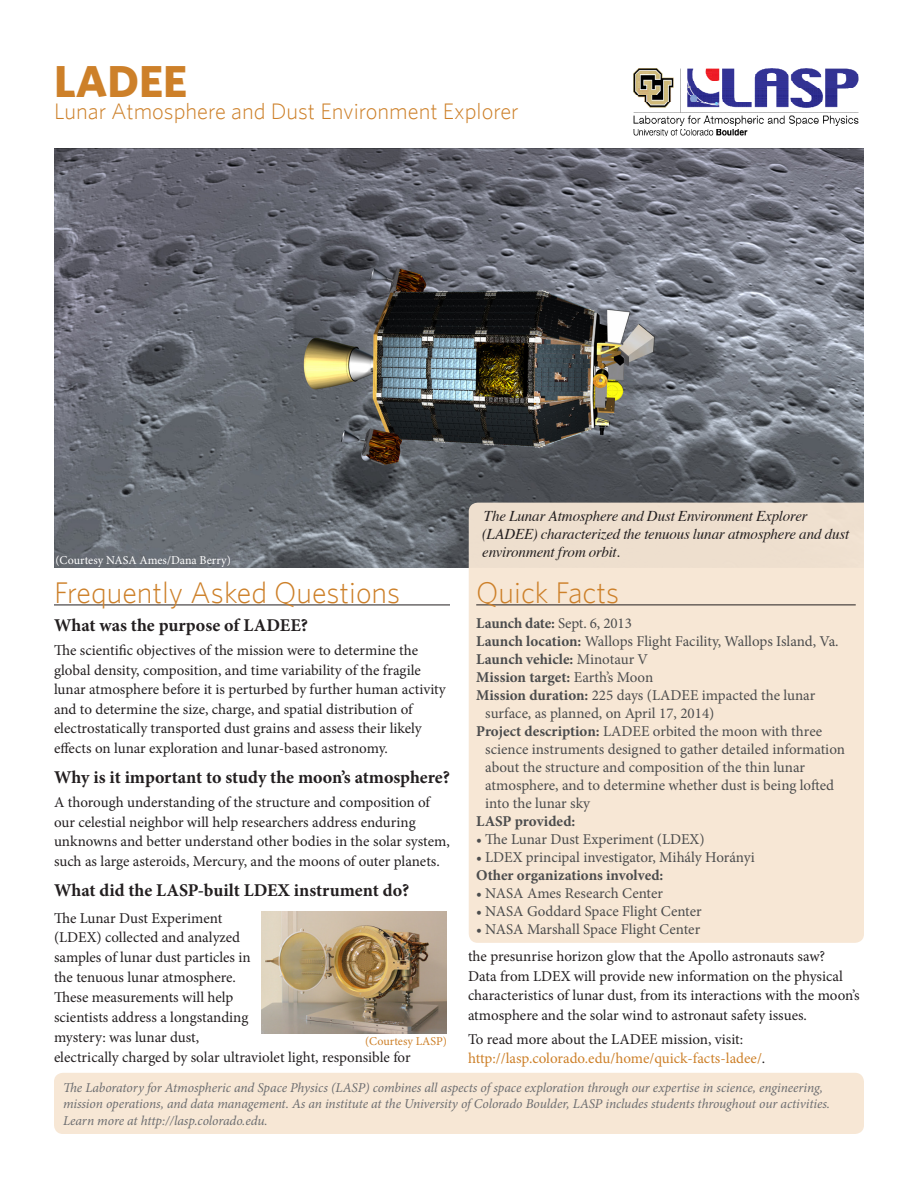
<style>
.page{position:relative;width:918px;height:1188px;background:#fff}
.page>*{position:absolute;margin:0;border:0;box-sizing:border-box;transform-origin:0 0}
.t1{font:700 45px "Whitney";color:#cd8029}
.t2{font:300 30px "Whitney";color:#cd8029}
.t3{font:300 22.5px "Whitney";color:#cd8029}
.t4{font:700 18px "Minion Pro";color:#231f20}
.t5{font:15px/19.5px "Minion Pro";color:#231f20}
.t6{font:15px/18px "Minion Pro";color:#4b4c4d}
.QUICK-Head{font:italic 15px/18px "Times";letter-spacing:-.015em;color:#231f20}
.t7{font:700 15px "Minion Pro";color:#4b4c4d}
.t8{font:15px "Minion Pro";color:#cd8029}
.t9{font:italic 13.5px/16.2px "Minion Pro";letter-spacing:-.01em;color:#6c6d70}
.t10{font:12px "Minion Pro";color:#fff}
.t11{font:12px "Minion Pro";color:#cd8029}
.s1{font-weight:400}
.s2{font-weight:700}
.s3{color:#231f20}
</style>
<div class="page">
<img style="left:54px;top:149px;width:810px;height:419px">
<img style="left:633px;top:68px;width:226px;height:69px">
<hr style="left:54px;top:605px;width:396px;height:1px;background:#231f20">
<div style="left:469px;top:568px;width:395px;height:375px;background:#f7e7d5"></div>
<hr style="left:476px;top:605px;width:380px;height:1px;background:#231f20">
<div style="left:54px;top:1073px;width:810px;height:61px;background:#f7e7d5;border-radius:9px"></div>
<div style="left:469px;top:503px;width:395px;height:65px;background:#eedfce"></div>
<img style="left:261px;top:911px;width:185px;height:123px">
<p class="t1" style="left:54px;top:54px;width:135px">LADEE</p>
<p class="t3" style="left:54px;top:99px;width:466px">Lunar Atmosphere and Dust Environment Explorer</p>
<p class="t10" style="left:56px;top:552px;width:177px">(Courtesy NASA Ames/Dana Berry)</p>
<p class="t2" style="left:54px;top:575px;width:348px">Frequently Asked Questions</p>
<p class="t4" style="left:54px;top:613px;width:255px">What was the purpose of LADEE?</p>
<p class="t5" style="left:54px;top:641px;width:393px">The scientific objectives of the mission were to determine the global density, composition, and time variability of the fragile lunar atmosphere before it is perturbed by further human activity and to determine the size, charge, and spatial distribution of electrostatically transported dust grains and assess their likely effects on lunar exploration and lunar-based astronomy.</p>
<p class="t4" style="left:54px;top:765px;width:397px">Why is it important to study the moon’s atmosphere?</p>
<p class="t5" style="left:54px;top:793px;width:397px">A thorough understanding of the structure and composition of our celestial neighbor will help researchers address enduring unknowns and better understand other bodies in the solar system, such as large asteroids, Mercury, and the moons of outer planets.</p>
<p class="t4" style="left:54px;top:878px;width:357px">What did the LASP-built LDEX instrument do?</p>
<p class="t5" style="left:54px;top:908px;width:358px;line-height:20px">The Lunar Dust Experiment<br>(LDEX) collected and analyzed<br>samples of lunar dust particles in<br>the tenuous lunar atmosphere.<br>These measurements will help<br>scientists address a longstanding<br>mystery: was lunar dust,<br>electrically charged by solar ultraviolet light, responsible for</p>
<p class="t11" style="left:365px;top:1033px;width:83px">(Courtesy LASP)</p>
<p class="QUICK-Head" style="left:482px;top:506px;width:369px">The Lunar Atmosphere and Dust Environment Explorer (LADEE) characterized the tenuous lunar atmosphere and dust environment from orbit.</p>
<p class="t2" style="left:476px;top:575px;width:144px">Quick Facts</p>
<p class="t7" style="left:476px;top:613px;width:157px">Launch date: <span class="s1">Sept. 6, 2013</span></p>
<p class="t6" style="left:476px;top:632px;width:364px"><span class="s2">Launch location:</span> Wallops Flight Facility, Wallops Island, Va.</p>
<p class="t7" style="left:476px;top:649px;width:173px">Launch vehicle: <span class="s1">Minotaur V</span></p>
<p class="t7" style="left:476px;top:667px;width:179px">Mission target: <span class="s1">Earth’s Moon</span></p>
<p class="t6" style="left:485px;top:686px;width:332px;text-indent:-9px"><span class="s2">Mission duration:</span> 225 days (LADEE impacted the lunar surface, as planned, on April 17, 2014)</p>
<p class="t6" style="left:485px;top:722px;width:361px;text-indent:-9px"><span class="s2">Project description:</span> LADEE orbited the moon with three science instruments designed to gather detailed information about the structure and composition of the thin lunar atmosphere, and to determine whether dust is being lofted into the lunar sky</p>
<p class="t7" style="left:476px;top:811px;width:101px">LASP provided:</p>
<p class="t6" style="left:476px;top:830px;width:230px">• The Lunar Dust Experiment (LDEX)</p>
<p class="t6" style="left:476px;top:848px;width:280px">• LDEX principal investigator, Mihály Horányi</p>
<p class="t7" style="left:476px;top:865px;width:189px">Other organizations involved:</p>
<p class="t6" style="left:476px;top:884px;width:188px">• NASA Ames Research Center</p>
<p class="t6" style="left:476px;top:902px;width:227px">• NASA Goddard Space Flight Center</p>
<p class="t6" style="left:476px;top:920px;width:225px">• NASA Marshall Space Flight Center</p>
<p class="t5" style="left:468px;top:947px;width:393px">the presunrise horizon glow that the Apollo astronauts saw?<br>Data from LDEX will provide new information on the physical characteristics of lunar dust, from its interactions with the moon’s atmosphere and the solar wind to astronaut safety issues.</p>
<p class="t5" style="left:468px;top:1029px;width:277px">To read more about the LADEE mission, visit:</p>
<p class="t8" style="left:468px;top:1048px;width:299px">http://lasp.colorado.edu/home/quick-facts-ladee/<span class="s3">.</span></p>
<p class="t9" style="left:63px;top:1080px;width:769px">The Laboratory for Atmospheric and Space Physics (LASP) combines all aspects of space exploration through our expertise in science, engineering, mission operations, and data management. As an institute at the University of Colorado Boulder, LASP includes students throughout our activities.<br>Learn more at http://lasp.colorado.edu.</p>
</div>
